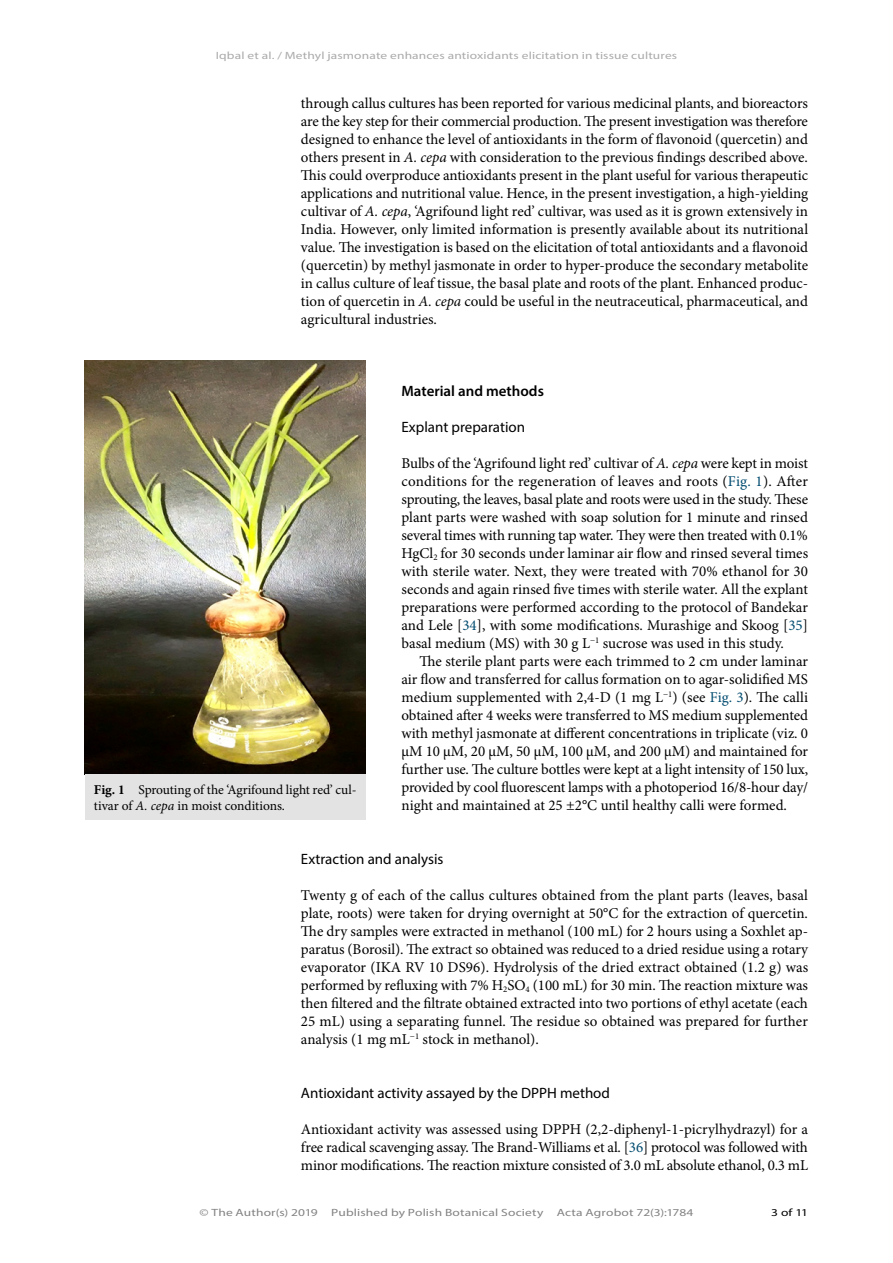
<style>
.page{position:relative;width:893px;height:1263px;background:#fff}
.page>*{position:absolute;margin:0;border:0;box-sizing:border-box;transform-origin:0 0}
.Body_text{font:15px/18px "Minion Pro";letter-spacing:-.005em;color:#000;text-align:justify}
.Body_text___first_li{font:15px/18px "Minion Pro";color:#000;text-align:justify}
.Subheader{font:15px "Myriad Pro";color:#000}
.t1{font:600 15px "Myriad Pro";color:#000}
.Subheader___under_He{font:15px "Myriad Pro";color:#000}
.t2{font:13.5px/16.2px "Minion Pro";letter-spacing:-.005em;color:#000}
.t3{font:10.5px "Myriad Pro Regular 3";letter-spacing:.01em;color:#aaa;scale:1.28 1}
.t4{font:10.5px "Myriad Pro Regular 3";letter-spacing:.01em;color:#828282;scale:1.28 1}
.t5{font:10.5px "Myriad Pro";color:#000;scale:1.28 1}
.s1{font-style:italic}
.s2{color:#004b6f}
.s3{font-weight:700}
</style>
<div class="page">
<img style="left:85px;top:360px;width:280px;height:414px">
<div style="left:85px;top:774px;width:280px;height:45px;background:#e2e3e2"></div>
<p class="t3" style="left:216px;top:49px;width:362px">Iqbal et al. / Methyl jasmonate enhances antioxidants elicitation in tissue cultures</p>
<p class="Body_text___first_li" style="left:301px;top:94px;width:509px">through callus cultures has been reported for various medicinal plants, and bioreactors are the key step for their commercial production. The present investigation was therefore designed to enhance the level of antioxidants in the form of flavonoid (quercetin) and others present in <span class="s1">A. cepa</span> with consideration to the previous findings described above.<br>This could overproduce antioxidants present in the plant useful for various therapeutic applications and nutritional value. Hence, in the present investigation, a high-yielding cultivar of <span class="s1">A. cepa</span>, ‘Agrifound light red’ cultivar, was used as it is grown extensively in India. However, only limited information is presently available about its nutritional value. The investigation is based on the elicitation of total antioxidants and a flavonoid (quercetin) by methyl jasmonate in order to hyper-produce the secondary metabolite in callus culture of leaf tissue, the basal plate and roots of the plant. Enhanced produc&shy;tion of quercetin in <span class="s1">A. cepa</span> could be useful in the neutraceutical, pharmaceutical, and agricultural industries.</p>
<p class="t1" style="left:401px;top:381px;width:144px">Material and methods</p>
<p class="Subheader___under_He" style="left:401px;top:418px;width:125px">Explant preparation</p>
<p class="Body_text" style="left:401px;top:454px;width:408px">Bulbs of the ‘Agrifound light red’ cultivar of <span class="s1">A. cepa</span> were kept in moist conditions for the regeneration of leaves and roots (<span class="s2">Fig. 1</span>). After sprouting, the leaves, basal plate and roots were used in the study. These plant parts were washed with soap solution for 1 minute and rinsed several times with running tap water. They were then treated with 0.1% HgCl<sub>2</sub> for 30 seconds under laminar air flow and rinsed several times with sterile water. Next, they were treated with 70% ethanol for 30 seconds and again rinsed five times with sterile water. All the explant preparations were performed according to the protocol of Bandekar and Lele [<span class="s2">34</span>], with some modifications. Murashige and Skoog [<span class="s2">35</span>] basal medium (MS) with 30 g L<sup>−1</sup> sucrose was used in this study.</p>
<p class="Body_text___first_li" style="left:401px;top:652px;width:408px;text-indent:18px">The sterile plant parts were each trimmed to 2 cm under laminar air flow and transferred for callus formation on to agar-solidified MS medium supplemented with 2,4-D (1 mg L<sup>−1</sup>) (see <span class="s2">Fig. 3</span>). The calli obtained after 4 weeks were transferred to MS medium supplemented with methyl jasmonate at different concentrations in triplicate (viz. 0 µM 10 µM, 20 µM, 50 µM, 100 µM, and 200 µM) and maintained for further use. The culture bottles were kept at a light intensity of 150 lux, provided by cool fluorescent lamps with a photoperiod 16/8-hour day/ night and maintained at 25 ±2°C until healthy calli were formed.</p>
<p class="Subheader" style="left:301px;top:850px;width:144px">Extraction and analysis</p>
<p class="Body_text" style="left:301px;top:886px;width:509px">Twenty g of each of the callus cultures obtained from the plant parts (leaves, basal plate, roots) were taken for drying overnight at 50°C for the extraction of quercetin.<br>The dry samples were extracted in methanol (100 mL) for 2 hours using a Soxhlet ap&shy;paratus (Borosil). The extract so obtained was reduced to a dried residue using a rotary evaporator (IKA RV 10 DS96). Hydrolysis of the dried extract obtained (1.2 g) was performed by refluxing with 7% H<sub>2</sub>SO<sub>4</sub> (100 mL) for 30 min. The reaction mixture was then filtered and the filtrate obtained extracted into two portions of ethyl acetate (each 25 mL) using a separating funnel. The residue so obtained was prepared for further analysis (1 mg mL<sup>−1</sup> stock in methanol).</p>
<p class="Subheader" style="left:301px;top:1084px;width:311px">Antioxidant activity assayed by the DPPH method</p>
<p class="Body_text" style="left:301px;top:1120px;width:509px">Antioxidant activity was assessed using DPPH (2,2-diphenyl-1-picrylhydrazyl) for a free radical scavenging assay. The Brand-Williams et al. [<span class="s2">36</span>] protocol was followed with minor modifications. The reaction mixture consisted of 3.0 mL absolute ethanol, 0.3 mL</p>
<p class="t2" style="left:94px;top:781px;width:264px"><span class="s3">Fig. 1</span> Sprouting of the ‘Agrifound light red’ cul&shy;tivar of <span class="s1">A. cepa</span> in moist conditions.</p>
<p class="t4" style="left:199px;top:1205px;width:94px">© The Author(s) 2019</p>
<p class="t4" style="left:331px;top:1205px;width:167px">Published by Polish Botanical Society</p>
<p class="t4" style="left:557px;top:1205px;width:108px">Acta Agrobot 72(3):1784</p>
<p class="t5" style="left:771px;top:1205px;width:30px">3 of 11</p>
</div>
